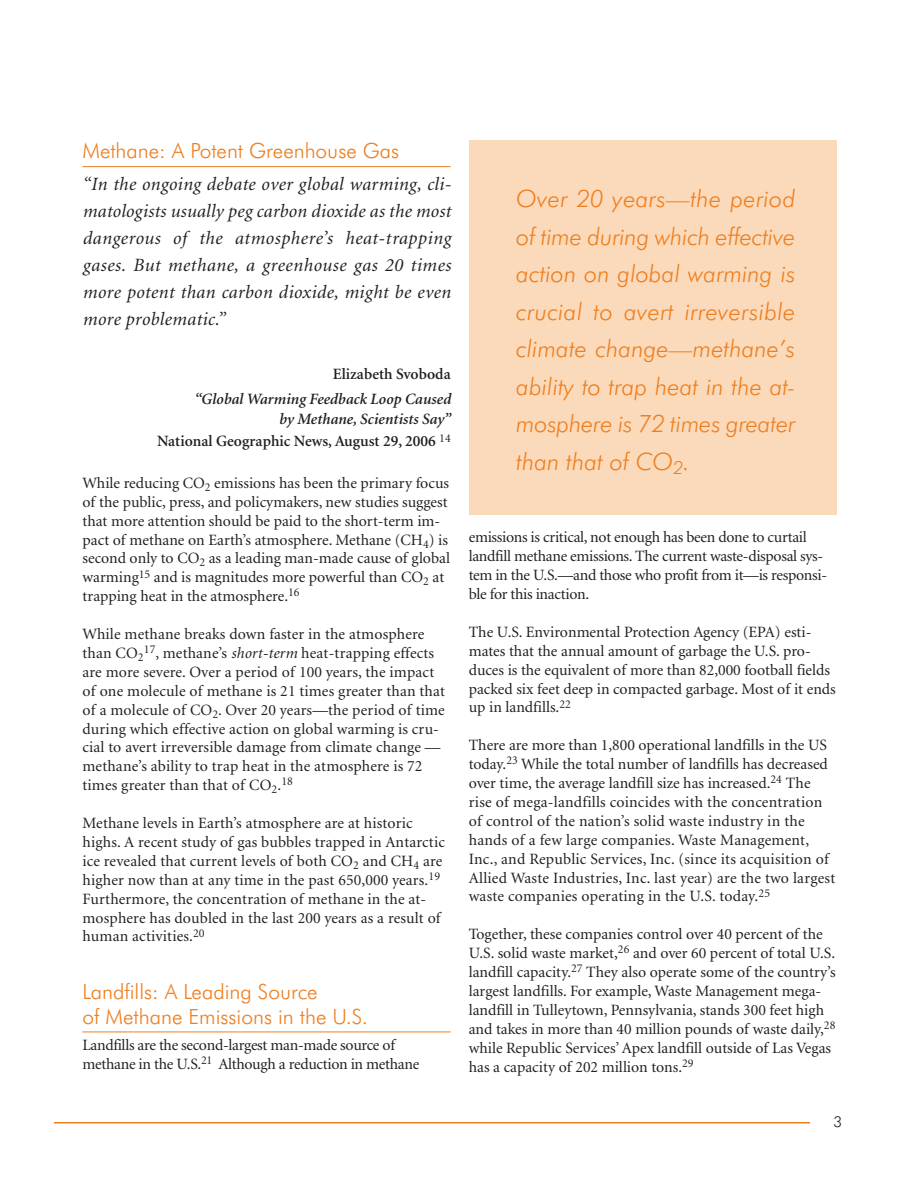
<style>
.page{position:relative;width:918px;height:1188px;background:#fff}
.page>*{position:absolute;margin:0;border:0;box-sizing:border-box;transform-origin:0 0}
.t1{font:italic 300 24px/37.5px "Futura BT";color:#ee7f1f;text-align:justify}
.t2{font:300 21px/25.2px "Futura BT";color:#ee7f1f}
.t3{font:italic 18.75px/27px "Minion";letter-spacing:.02em;color:#231f20;text-align:justify}
.t4{font:15.75px/18.9px "Minion";color:#231f20}
.t5{font:15.75px/18.9px "Minion";letter-spacing:-.02em;color:#231f20}
.t6{font:italic 600 15.75px/19.5px "Minion";color:#231f20;text-align:right}
.t7{font:600 15.75px "Minion";color:#231f20}
.t8{font:300 15px "Futura BT";color:#231f20}
.s1{font-style:italic}
</style>
<div class="page">
<hr style="left:54px;top:1122px;width:756px;height:2px;background:#ee7f1f">
<hr style="left:82px;top:166px;width:369px;height:1px;background:#ee7f1f">
<hr style="left:82px;top:1032px;width:369px;height:1px;background:#ee7f1f">
<div style="left:469px;top:140px;width:368px;height:375px;background:#fbdabb"></div>
<h2 class="t2" style="left:82px;top:139px;width:318px">Methane: A Potent Greenhouse Gas</h2>
<p class="t3" style="left:82px;top:172px;width:370px">“In the ongoing debate over global warming, cli&shy;matologists usually peg carbon dioxide as the most dangerous of the atmosphere’s heat-trapping gases. But methane, a greenhouse gas 20 times more potent than carbon dioxide, might be even more problematic.”</p>
<p class="t7" style="left:333px;top:368px;width:119px">Elizabeth Svoboda</p>
<p class="t6" style="left:194px;top:391px;width:258px">“Global Warming Feedback Loop Caused by Methane, Scientists Say”</p>
<p class="t7" style="left:157px;top:435px;width:295px">National Geographic News, August 29, 2006 <sup>14</sup></p>
<p class="t4" style="left:82px;top:475px;width:369px">While reducing CO<sub>2</sub> emissions has been the primary focus of the public, press, and policymakers, new studies suggest that more attention should be paid to the short-term im&shy;pact of methane on Earth’s atmosphere. Methane (CH<sub>4</sub>) is second only to CO<sub>2</sub> as a leading man-made cause of global warming<sup>15</sup> and is magnitudes more powerful than CO<sub>2</sub> at trapping heat in the atmosphere.<sup>16</sup></p>
<p class="t4" style="left:82px;top:626px;width:364px">While methane breaks down faster in the atmosphere than CO<sub>2</sub><sup>17</sup>, methane’s <span class="s1">short-term</span> heat-trapping effects are more severe. Over a period of 100 years, the impact of one molecule of methane is 21 times greater than that of a molecule of CO<sub>2</sub>. Over 20 years—the period of time during which effective action on global warming is cru&shy;cial to avert irreversible damage from climate change — methane’s ability to trap heat in the atmosphere is 72 times greater than that of CO<sub>2</sub>.<sup>18</sup></p>
<p class="t4" style="left:82px;top:815px;width:364px">Methane levels in Earth’s atmosphere are at historic highs. A recent study of gas bubbles trapped in Antarctic ice revealed that current levels of both CO<sub>2</sub> and CH<sub>4</sub> are higher now than at any time in the past 650,000 years.<sup>19<br></sup>Furthermore, the concentration of methane in the at&shy;mosphere has doubled in the last 200 years as a result of human activities.<sup>20</sup></p>
<h2 class="t2" style="left:82px;top:981px;width:287px">Landfills: A Leading Source<br>of Methane Emissions in the U.S.</h2>
<p class="t5" style="left:82px;top:1037px;width:338px">Landfills are the second-largest man-made source of methane in the U.S.<sup>21</sup> Although a reduction in methane</p>
<h1 class="t1" style="left:516px;top:182px;width:281px">Over 20 years—the period of time during which effective action on global warming is crucial to avert irreversible climate change—methane’s ability to trap heat in the at&shy;mosphere is 72 times greater than that of CO<sub>2</sub>.</h1>
<p class="t5" style="left:469px;top:529px;width:360px">emissions is critical, not enough has been done to curtail landfill methane emissions. The current waste-disposal sys&shy;tem in the U.S.—and those who profit from it—is responsi&shy;ble for this inaction.</p>
<p class="t4" style="left:469px;top:624px;width:369px">The U.S. Environmental Protection Agency (EPA) esti&shy;mates that the annual amount of garbage the U.S. pro&shy;duces is the equivalent of more than 82,000 football fields packed six feet deep in compacted garbage. Most of it ends up in landfills.<sup>22</sup></p>
<p class="t4" style="left:469px;top:737px;width:368px">There are more than 1,800 operational landfills in the US today.<sup>23</sup> While the total number of landfills has decreased over time, the average landfill size has increased.<sup>24</sup> The rise of mega-landfills coincides with the concentration of control of the nation’s solid waste industry in the hands of a few large companies. Waste Management, Inc., and Republic Services, Inc. (since its acquisition of Allied Waste Industries, Inc. last year) are the two largest waste companies operating in the U.S. today.<sup>25</sup></p>
<p class="t4" style="left:469px;top:926px;width:369px">Together, these companies control over 40 percent of the U.S. solid waste market,<sup>26</sup> and over 60 percent of total U.S. landfill capacity.<sup>27</sup> They also operate some of the country’s largest landfills. For example, Waste Management mega&shy;landfill in Tulleytown, Pennsylvania, stands 300 feet high and takes in more than 40 million pounds of waste daily,<sup>28 </sup>while Republic Services’ Apex landfill outside of Las Vegas has a capacity of 202 million tons.<sup>29</sup></p>
<p class="t8" style="left:833px;top:1115px;width:10px">3</p>
</div>
